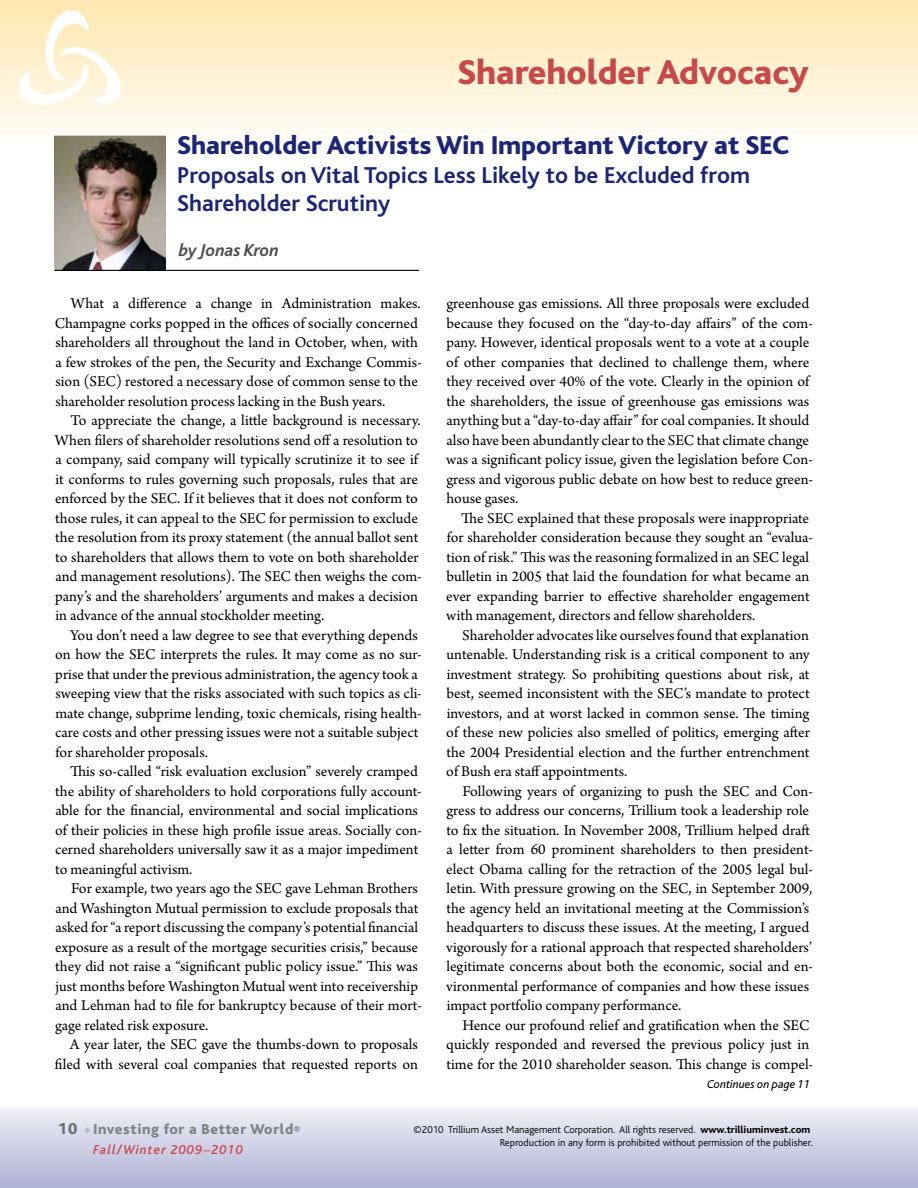
<style>
.page{position:relative;width:918px;height:1188px;background:#fff}
.page>*{position:absolute;margin:0;border:0;box-sizing:border-box;transform-origin:0 0}
.t1{font:800 36px "Bliss";color:#c74a4b}
.t2{font:800 27px "Bliss";color:#1c2674}
.t3{font:700 24px/28.5px "Bliss";color:#1c2674}
.t4{font:italic 700 18px "Bliss";color:#4d4d4f}
.t5{font:15.75px/19.5px "Arno Pro";color:#000}
.t6{font:800 15px "Bliss";letter-spacing:.04em;color:#808285}
.t7{font:italic 500 13.5px "Bliss";letter-spacing:.08em;color:#c74a4b}
.t8{font:italic 12px "Bliss";color:#000}
.t9{font:300 10.5px/13.5px "Bliss";color:#000;text-align:right}
.s1{font-size:16.5px;color:#6d6f71}
.s2{color:#bcbdc0}
.s3{font-size:12px}
.s4{font-family:"Arno Pro";font-weight:400;font-style:normal;font-size:15.75px}
.s5{font-weight:800}
</style>
<div class="page">
<div style="left:0;top:1107px;width:918px;height:81px;background:linear-gradient(to bottom,#f1f0f7,#adafd4)"></div>
<div style="left:0;top:0;width:918px;height:154px;background:linear-gradient(to bottom,#ffe8ad,#fffefe)"></div>
<svg style="left:17px;top:8px;width:104px;height:100px"></svg>
<svg style="left:917px;top:1107px;width:1px;height:81px"></svg>
<img style="left:54px;top:136px;width:112px;height:135px">
<hr style="left:55px;top:270px;width:364px;height:1px;background:#000">
<h1 class="t1" style="left:458px;top:54px;width:353px">Shareholder Advocacy</h1>
<h2 class="t2" style="left:177px;top:131px;width:614px">Shareholder Activists Win Important Victory at SEC</h2>
<h3 class="t3" style="left:177px;top:161px;width:574px">Proposals on Vital Topics Less Likely to be Excluded from<br>Shareholder Scrutiny</h3>
<p class="t4" style="left:179px;top:241px;width:102px">by Jonas Kron</p>
<p class="t5" style="left:55px;top:295px;width:369px;text-indent:16px">What a difference a change in Administration makes.<br>Champagne corks popped in the offices of socially concerned shareholders all throughout the land in October, when, with a few strokes of the pen, the Security and Exchange Commis&shy;sion (SEC) restored a necessary dose of common sense to the shareholder resolution process lacking in the Bush years.</p>
<p class="t5" style="left:55px;top:412px;width:369px;text-indent:16px">To appreciate the change, a little background is necessary.<br>When filers of shareholder resolutions send off a resolution to a company, said company will typically scrutinize it to see if it conforms to rules governing such proposals, rules that are enforced by the SEC. If it believes that it does not conform to those rules, it can appeal to the SEC for permission to exclude the resolution from its proxy statement (the annual ballot sent to shareholders that allows them to vote on both shareholder and management resolutions). The SEC then weighs the com&shy;pany’s and the shareholders’ arguments and makes a decision in advance of the annual stockholder meeting.</p>
<p class="t5" style="left:55px;top:626px;width:368px;text-indent:15px">You don’t need a law degree to see that everything depends on how the SEC interprets the rules. It may come as no sur&shy;prise that under the previous administration, the agency took a sweeping view that the risks associated with such topics as cli&shy;mate change, subprime lending, toxic chemicals, rising health&shy;care costs and other pressing issues were not a suitable subject for shareholder proposals.</p>
<p class="t5" style="left:55px;top:763px;width:368px;text-indent:15px">This so-called “risk evaluation exclusion” severely cramped the ability of shareholders to hold corporations fully account&shy;able for the financial, environmental and social implications of their policies in these high profile issue areas. Socially con&shy;cerned shareholders universally saw it as a major impediment to meaningful activism.</p>
<p class="t5" style="left:55px;top:880px;width:368px;text-indent:16px">For example, two years ago the SEC gave Lehman Brothers and Washington Mutual permission to exclude proposals that asked for “a report discussing the company’s potential financial exposure as a result of the mortgage securities crisis,” because they did not raise a “significant public policy issue.” This was just months before Washington Mutual went into receivership and Lehman had to file for bankruptcy because of their mort&shy;gage related risk exposure.</p>
<p class="t5" style="left:55px;top:1036px;width:365px;text-align:right">A year later, the SEC gave the thumbs-down to proposals filed with several coal companies that requested reports on</p>
<p class="t5" style="left:446px;top:295px;width:368px">greenhouse gas emissions. All three proposals were excluded because they focused on the “day-to-day affairs” of the com&shy;pany. However, identical proposals went to a vote at a couple of other companies that declined to challenge them, where they received over 40% of the vote. Clearly in the opinion of the shareholders, the issue of greenhouse gas emissions was anything but a “day-to-day affair” for coal companies. It should also have been abundantly clear to the SEC that climate change was a significant policy issue, given the legislation before Con&shy;gress and vigorous public debate on how best to reduce green&shy;house gases.</p>
<p class="t5" style="left:446px;top:509px;width:368px;text-indent:15px">The SEC explained that these proposals were inappropriate for shareholder consideration because they sought an “evalua&shy;tion of risk.” This was the reasoning formalized in an SEC legal bulletin in 2005 that laid the foundation for what became an ever expanding barrier to effective shareholder engagement with management, directors and fellow shareholders.</p>
<p class="t5" style="left:446px;top:626px;width:365px;text-align:justify;text-indent:16px">Shareholder advocates like ourselves found that explanation untenable. Understanding risk is a critical component to any investment strategy. So prohibiting questions about risk, at best, seemed inconsistent with the SEC’s mandate to protect investors, and at worst lacked in common sense. The timing of these new policies also smelled of politics, emerging after the 2004 Presidential election and the further entrenchment of Bush era staff appointments.</p>
<p class="t5" style="left:446px;top:782px;width:369px;text-indent:16px">Following years of organizing to push the SEC and Con&shy;gress to address our concerns, Trillium took a leadership role to fix the situation. In November 2008, Trillium helped draft a letter from 60 prominent shareholders to then president&shy;elect Obama calling for the retraction of the 2005 legal bul&shy;letin. With pressure growing on the SEC, in September 2009, the agency held an invitational meeting at the Commission’s headquarters to discuss these issues. At the meeting, I argued vigorously for a rational approach that respected shareholders’ legitimate concerns about both the economic, social and en&shy;vironmental performance of companies and how these issues impact portfolio company performance.</p>
<p class="t5" style="left:446px;top:1016px;width:368px;text-indent:16px">Hence our profound relief and gratification when the SEC quickly responded and reversed the previous policy just in time for the 2010 shareholder season. This change is compel-</p>
<p class="t8" style="left:707px;top:1077px;width:104px">Continues on page 11</p>
<p class="t6" style="left:58px;top:1122px;width:245px"><span class="s1">10</span> <span class="s2">✦</span> Investing for a Better World<span class="s3">®</span></p>
<p class="t7" style="left:93px;top:1142px;width:151px">Fall/Winter 2009<span class="s4">–</span>2010</p>
<p class="t9" style="left:414px;top:1123px;width:401px">©2010 Trillium Asset Management Corporation. All rights reserved. <span class="s5">www.trilliuminvest.com<br></span>Reproduction in any form is prohibited without permission of the publisher.</p>
</div>
